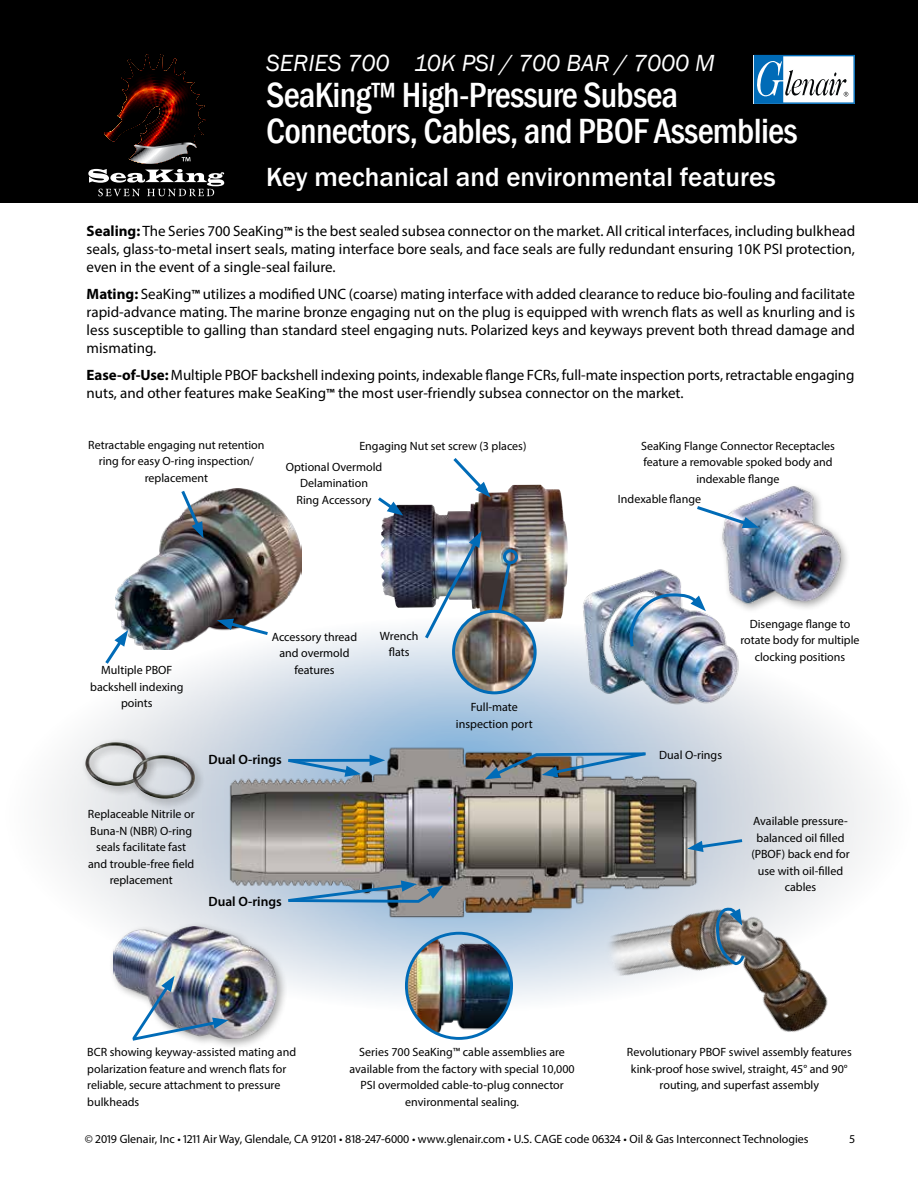
<style>
.page{position:relative;width:918px;height:1188px;background:#fff}
.page>*{position:absolute;margin:0;border:0;box-sizing:border-box;transform-origin:0 0}
.t1{font:500 condensed 36px/36px "Franklin Gothic";letter-spacing:-.02em;color:#fff}
.t2{font:500 27px "Franklin Gothic";color:#fff}
.t3{font:italic 24px "Franklin Gothic";color:#fff}
.t4{font:15px/18px "Myriad Pro";color:#000;text-align:justify}
.t5{font:600 13.5px "Myriad Pro";color:#000}
.t6{font:12px/16.5px "Myriad Pro";color:#000;text-align:center}
.s1{font-weight:700}
.s2{font-weight:600;font-size:13.5px}
</style>
<div class="page">
<div style="left:0;top:0;width:918px;height:202px;background:#000"></div>
<svg style="left:754px;top:55px;width:101px;height:49px;background:#a0c0d7"></svg>
<svg style="left:5px;top:617px;width:908px;height:396px"></svg>
<svg style="left:88px;top:54px;width:136px;height:142px"></svg>
<img style="left:575px;top:569px;width:171px;height:143px">
<img style="left:115px;top:488px;width:186px;height:162px">
<img style="left:381px;top:485px;width:187px;height:137px">
<svg style="left:105px;top:630px;width:23px;height:34px"></svg>
<img style="left:422px;top:531px;width:60px;height:111px">
<svg style="left:217px;top:619px;width:54px;height:18px"></svg>
<svg style="left:450px;top:458px;width:41px;height:40px"></svg>
<svg style="left:378px;top:494px;width:25px;height:22px"></svg>
<div style="left:719px;top:482px;width:131px;height:132px;background:#fff"></div>
<img style="left:717px;top:486px;width:129px;height:127px">
<svg style="left:179px;top:488px;width:24px;height:50px"></svg>
<svg style="left:491px;top:559px;width:22px;height:56px"></svg>
<div style="left:503px;top:549px;width:15px;height:15px;border:3px solid #006bb7;border-radius:50%"></div>
<img style="left:454px;top:611px;width:81px;height:82px;border-radius:41px">
<div style="left:452px;top:610px;width:85px;height:84px;border:3px solid #006bb7;border-radius:50%"></div>
<img style="left:226px;top:744px;width:480px;height:182px">
<svg style="left:285px;top:757px;width:76px;height:20px"></svg>
<svg style="left:485px;top:750px;width:164px;height:29px;background:#748998"></svg>
<hr style="left:288px;top:759px;width:87px;height:3px;background:#006bb7">
<svg style="left:370px;top:755px;width:15px;height:11px"></svg>
<svg style="left:285px;top:880px;width:158px;height:24px;background:#7393ac"></svg>
<img style="left:406px;top:933px;width:106px;height:105px">
<div style="left:405px;top:932px;width:108px;height:108px;border:3px solid #006bb7;border-radius:50%"></div>
<div style="left:81px;top:738px;width:78px;height:59px;background:#000;opacity:.35"></div>
<img style="left:85px;top:742px;width:63px;height:45px">
<div style="left:128px;top:751px;width:78px;height:58px;background:#000;opacity:.35"></div>
<img style="left:133px;top:755px;width:62px;height:44px">
<div style="left:109px;top:922px;width:179px;height:128px;background:#000;opacity:.35"></div>
<img style="left:113px;top:927px;width:164px;height:112px">
<img style="left:129px;top:976px;width:100px;height:67px">
<svg style="left:697px;top:504px;width:62px;height:24px"></svg>
<img style="left:572px;top:832px;width:283px;height:200px">
<img style="left:628px;top:592px;width:78px;height:58px">
<svg style="left:716px;top:908px;width:31px;height:57px;background:#768895"></svg>
<h3 class="t3" style="left:266px;top:48px;width:450px">SERIES 700 10K PSI / 700 BAR / 7000 M</h3>
<h1 class="t1" style="left:266px;top:77px;width:533px">SeaKing™ High-Pressure Subsea<br>Connectors, Cables, and PBOF Assemblies</h1>
<h2 class="t2" style="left:266px;top:161px;width:511px">Key mechanical and environmental features</h2>
<p class="t4" style="left:87px;top:222px;width:770px"><span class="s1">Sealing:</span> The Series 700 SeaKing<span class="s2">™</span> is the best sealed subsea connector on the market. All critical interfaces, including bulkhead seals, glass-to-metal insert seals, mating interface bore seals, and face seals are fully redundant ensuring 10K PSI protection, even in the event of a single-seal failure.</p>
<p class="t4" style="left:87px;top:285px;width:770px"><span class="s1">Mating:</span> SeaKing<span class="s2">™</span> utilizes a modified UNC (coarse) mating interface with added clearance to reduce bio-fouling and facilitate rapid-advance mating. The marine bronze engaging nut on the plug is equipped with wrench flats as well as knurling and is less susceptible to galling than standard steel engaging nuts. Polarized keys and keyways prevent both thread damage and mismating.</p>
<p class="t4" style="left:87px;top:366px;width:770px"><span class="s1">Ease-of-Use:</span> Multiple PBOF backshell indexing points, indexable flange FCRs, full-mate inspection ports, retractable engaging nuts, and other features make SeaKing<span class="s2">™</span> the most user-friendly subsea connector on the market.</p>
<p class="t6" style="left:88px;top:436px;width:178px">Retractable engaging nut retention ring for easy O-ring inspection/ replacement</p>
<p class="t6" style="left:286px;top:436px;width:242px;line-height:20.5px;text-align:left;text-indent:74px">Engaging Nut set screw (3 places)<br>Optional Overmold</p>
<p class="t6" style="left:297px;top:475px;width:77px;text-align:left">Delamination<br>Ring Accessory</p>
<p class="t6" style="left:90px;top:662px;width:95px">Multiple PBOF backshell indexing points</p>
<p class="t6" style="left:272px;top:628px;width:87px">Accessory thread and overmold features</p>
<p class="t6" style="left:380px;top:627px;width:40px">Wrench flats</p>
<p class="t6" style="left:456px;top:699px;width:78px">Full-mate inspection port</p>
<p class="t6" style="left:641px;top:437px;width:195px">SeaKing Flange Connector Receptacles feature a removable spoked body and indexable flange</p>
<p class="t6" style="left:618px;top:491px;width:85px">Indexable flange</p>
<p class="t6" style="left:740px;top:615px;width:121px">Disengage flange to rotate body for multiple clocking positions</p>
<p class="t5" style="left:208px;top:751px;width:75px">Dual O-rings</p>
<p class="t6" style="left:659px;top:747px;width:64px">Dual O-rings</p>
<p class="t6" style="left:88px;top:806px;width:108px">Replaceable Nitrile or<br>Buna-N (NBR) O-ring seals facilitate fast and trouble-free field replacement</p>
<p class="t5" style="left:208px;top:892px;width:75px">Dual O-rings</p>
<p class="t6" style="left:751px;top:813px;width:100px">Available pressure&shy;balanced oil filled (PBOF) back end for use with oil-filled cables</p>
<p class="t6" style="left:87px;top:1044px;width:210px;text-align:left">BCR showing keyway-assisted mating and polarization feature and wrench flats for reliable, secure attachment to pressure bulkheads</p>
<p class="t6" style="left:350px;top:1044px;width:227px">Series 700 SeaKing™ cable assemblies are available from the factory with special 10,000<br>PSI overmolded cable-to-plug connector environmental sealing.</p>
<p class="t6" style="left:627px;top:1044px;width:226px">Revolutionary PBOF swivel assembly features kink-proof hose swivel, straight, 45° and 90° routing, and superfast assembly</p>
<p class="t6" style="left:85px;top:1131px;width:725px">© 2019 Glenair, Inc • 1211 Air Way, Glendale, CA 91201 • 818-247-6000 • www.glenair.com • U.S. CAGE code 06324 • Oil &amp; Gas Interconnect Technologies</p>
<p class="t6" style="left:849px;top:1131px;width:7px">5</p>
</div>
